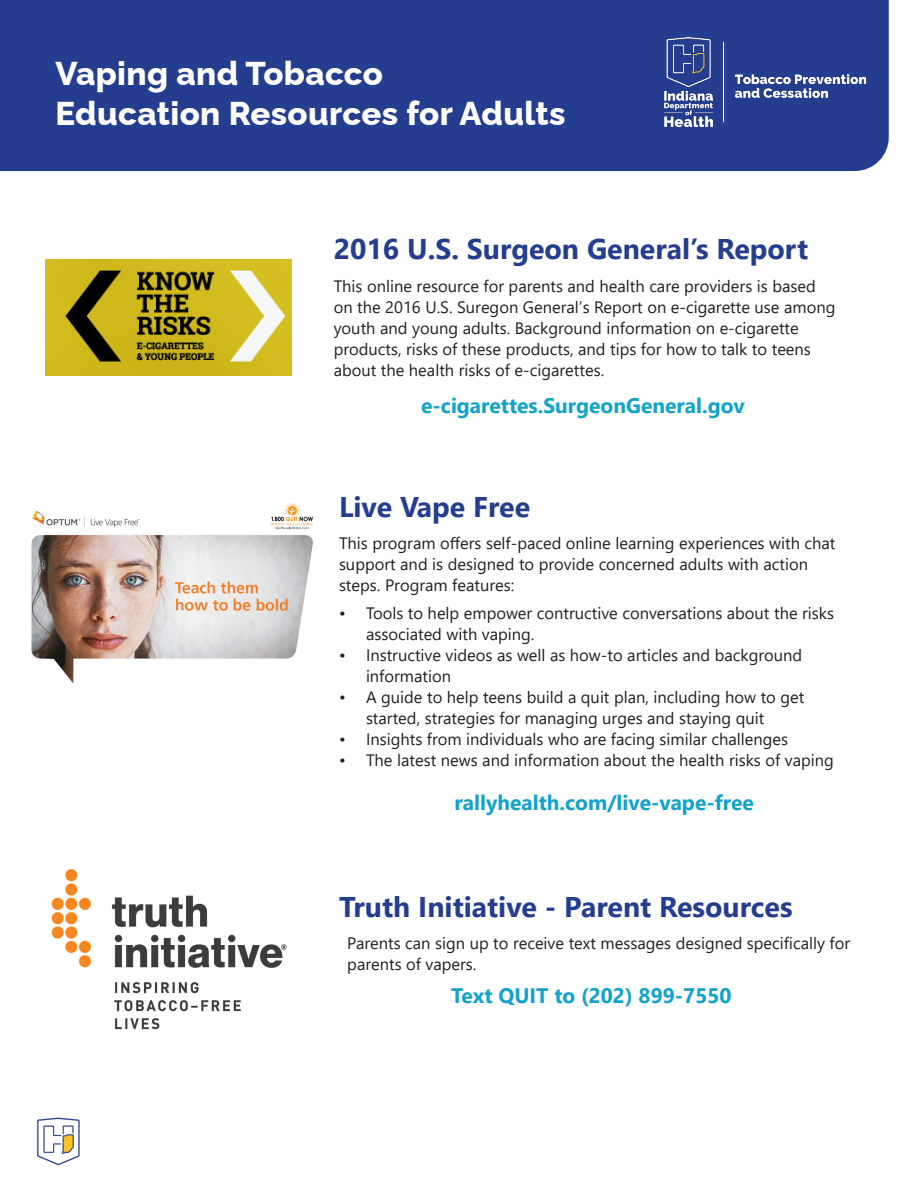
<style>
.page{position:relative;width:918px;height:1188px;background:#fff}
.page>*{position:absolute;margin:0;border:0;box-sizing:border-box;transform-origin:0 0}
.Heading{font:800 33px/39.6px "Raleway";letter-spacing:.01em;color:#fff}
.Body_Copy{font:700 28.5px "Segoe UI";color:#253d8f}
.Body_Copy-2{font:700 21px "Segoe UI";color:#11a3c9}
.Body_Copy-3{font:16.5px/21px "Segoe UI";color:#231f20}
</style>
<div class="page">
<div style="left:0;top:0;width:889px;height:171px;background:#253d8f"></div>
<img style="left:665px;top:37px;width:204px;height:90px">
<img style="left:37px;top:1117px;width:43px;height:48px">
<img style="left:46px;top:259px;width:246px;height:117px">
<img style="left:31px;top:502px;width:282px;height:181px">
<img style="left:51px;top:869px;width:236px;height:161px">
<p class="Heading" style="left:56px;top:50px;width:512px">Vaping and Tobacco<br>Education Resources for Adults</p>
<p class="Body_Copy" style="left:334px;top:222px;width:476px">2016 U.S. Surgeon General’s Report</p>
<p class="Body_Copy-3" style="left:334px;top:274px;width:503px">This online resource for parents and health care providers is based on the 2016 U.S. Suregon General’s Report on e-cigarette use among youth and young adults. Background information on e-cigarette products, risks of these products, and tips for how to talk to teens about the health risks of e-cigarettes.</p>
<p class="Body_Copy-2" style="left:421px;top:385px;width:325px">e-cigarettes.SurgeonGeneral.gov</p>
<p class="Body_Copy" style="left:339px;top:480px;width:193px">Live Vape Free</p>
<p class="Body_Copy-3" style="left:339px;top:531px;width:498px">This program offers self-paced online learning experiences with chat support and is designed to provide concerned adults with action steps. Program features:</p>
<p class="Body_Copy-3" style="left:366px;top:601px;width:470px;text-indent:-27px">• Tools to help empower contructive conversations about the risks associated with vaping.</p>
<p class="Body_Copy-3" style="left:366px;top:643px;width:438px;text-indent:-27px">• Instructive videos as well as how-to articles and background information</p>
<p class="Body_Copy-3" style="left:366px;top:685px;width:440px;text-indent:-27px">• A guide to help teens build a quit plan, including how to get started, strategies for managing urges and staying quit</p>
<p class="Body_Copy-3" style="left:339px;top:727px;width:451px">• Insights from individuals who are facing similar challenges</p>
<p class="Body_Copy-3" style="left:339px;top:748px;width:496px">• The latest news and information about the health risks of vaping</p>
<p class="Body_Copy-2" style="left:455px;top:783px;width:301px">rallyhealth.com/live-vape-free</p>
<p class="Body_Copy" style="left:339px;top:880px;width:455px">Truth Initiative - Parent Resources</p>
<p class="Body_Copy-3" style="left:347px;top:931px;width:504px">Parents can sign up to receive text messages designed specifically for parents of vapers.</p>
<p class="Body_Copy-2" style="left:451px;top:976px;width:282px">Text QUIT to (202) 899-7550</p>
</div>
